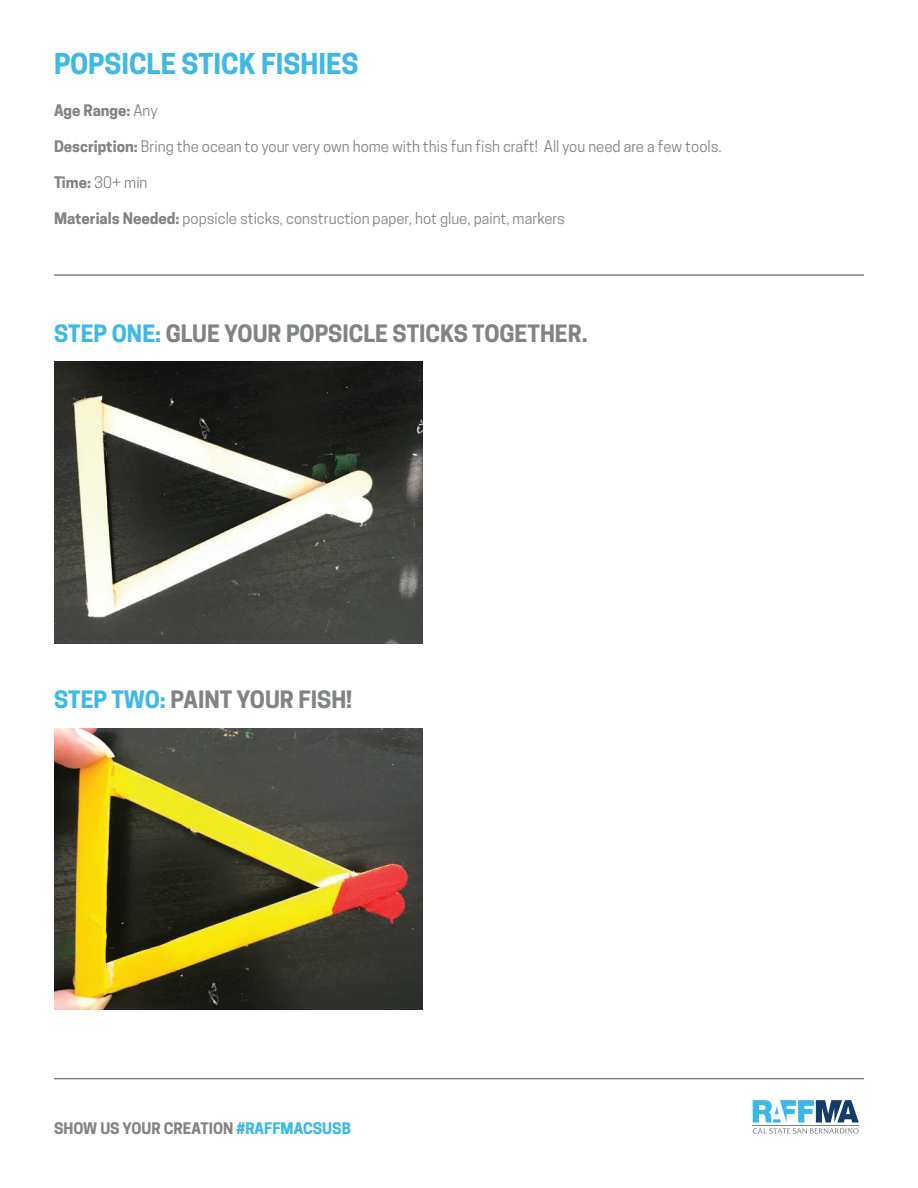
<style>
.page{position:relative;width:918px;height:1188px;background:#fff}
.page>*{position:absolute;margin:0;border:0;box-sizing:border-box;transform-origin:0 0}
.t1{font:700 27px "Cooper Hewitt";color:#3eb8e4}
.t2{font:700 22.5px "Cooper Hewitt";color:#818485}
.t3{font:15px "Cooper Hewitt";color:#818485}
.t4{font:700 15px "Cooper Hewitt";color:#818485}
.s1{font-weight:400}
.s2{font-weight:700}
.s3{color:#3eb8e4}
</style>
<div class="page">
<hr style="left:54px;top:274px;width:810px;height:2px;background:#818485">
<hr style="left:54px;top:1078px;width:810px;height:1px;background:#818485">
<img style="left:54px;top:362px;width:369px;height:281px">
<img style="left:54px;top:728px;width:369px;height:281px">
<svg style="left:753px;top:1100px;width:106px;height:34px"></svg>
<hr style="left:753px;top:1125px;width:106px;height:1px;background:#808384">
<h1 class="t1" style="left:54px;top:48px;width:306px">POPSICLE STICK FISHIES</h1>
<p class="t4" style="left:54px;top:102px;width:105px">Age Range: <span class="s1">Any</span></p>
<p class="t3" style="left:54px;top:138px;width:669px"><span class="s2">Description:</span> Bring the ocean to your very own home with this fun fish craft! All you need are a few tools.</p>
<p class="t3" style="left:54px;top:174px;width:95px"><span class="s2">Time:</span> 30+ min</p>
<p class="t3" style="left:54px;top:210px;width:513px"><span class="s2">Materials Needed:</span> popsicle sticks, construction paper, hot glue, paint, markers</p>
<h2 class="t2" style="left:54px;top:320px;width:535px"><span class="s3">STEP ONE:</span> GLUE YOUR POPSICLE STICKS TOGETHER.</h2>
<h2 class="t2" style="left:54px;top:687px;width:300px"><span class="s3">STEP TWO:</span> PAINT YOUR FISH!</h2>
<p class="t4" style="left:54px;top:1119px;width:299px">SHOW US YOUR CREATION <span class="s3">#RAFFMACSUSB</span></p>
</div>
